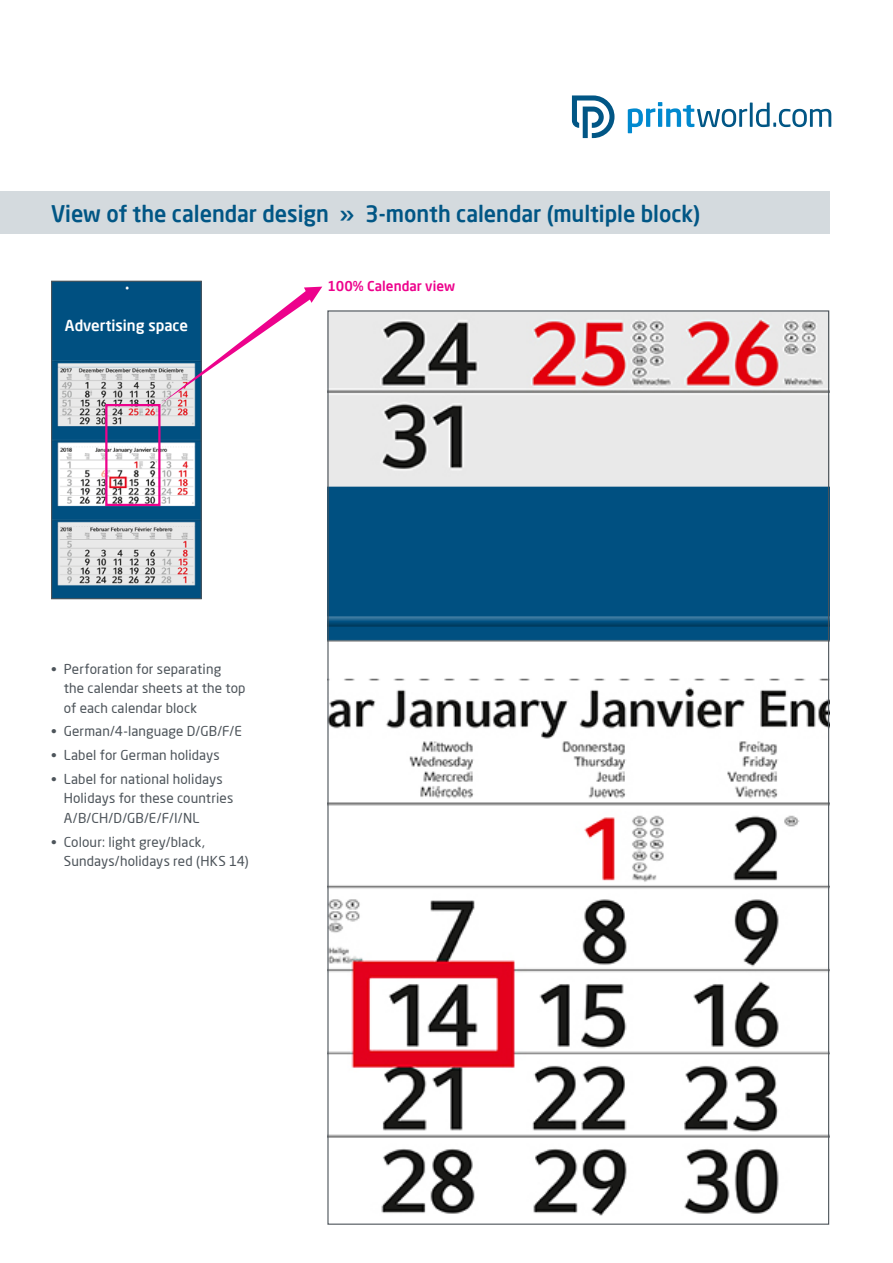
<style>
.page{position:relative;width:893px;height:1263px;background:#fff}
.page>*{position:absolute;margin:0;border:0;box-sizing:border-box;transform-origin:0 0}
.t1{font:500 22.5px "Neo Sans Pro";color:#015685;scale:.96 1}
.t2{font:500 15px "Neo Sans Pro";color:#fff}
.t3{font:13.5px/19.5px "Neo Sans Pro";letter-spacing:.01em;color:#4d545a}
.t4{font:500 13.5px "Neo Sans Pro";color:#ed028c}
</style>
<div class="page">
<div style="left:0;top:191px;width:829px;height:43px;background:#d4dade"></div>
<svg style="left:628px;top:102px;width:203px;height:31px"></svg>
<svg style="left:572px;top:96px;width:42px;height:42px"></svg>
<img style="left:329px;top:312px;width:498px;height:904px">
<img style="left:53px;top:283px;width:147px;height:314px">
<div style="left:51px;top:281px;width:151px;height:318px;border:1px solid #4d545a"></div>
<div style="left:105px;top:404px;width:56px;height:102px;border:2px solid #ed028c"></div>
<svg style="left:161px;top:287px;width:161px;height:117px"></svg>
<h1 class="t1" style="left:51px;top:200px;width:678px">View of the calendar design » 3-month calendar (multiple block)</h1>
<p class="t2" style="left:65px;top:316px;width:124px">Advertising space</p>
<p class="t4" style="left:327px;top:277px;width:129px">100% Calendar view</p>
<p class="t3" style="left:64px;top:659px;width:183px;text-indent:-13px">• Perforation for separating<br>the calendar sheets at the top of each calendar block</p>
<p class="t3" style="left:51px;top:721px;width:192px">• German/4-language D/GB/F/E</p>
<p class="t3" style="left:51px;top:745px;width:170px">• Label for German holidays</p>
<p class="t3" style="left:64px;top:769px;width:171px;text-indent:-13px">• Label for national holidays<br>Holidays for these countries<br>A/B/CH/D/GB/E/F/I/NL</p>
<p class="t3" style="left:64px;top:832px;width:186px;text-indent:-13px">• Colour: light grey/black,<br>Sundays/holidays red (HKS 14)</p>
</div>
